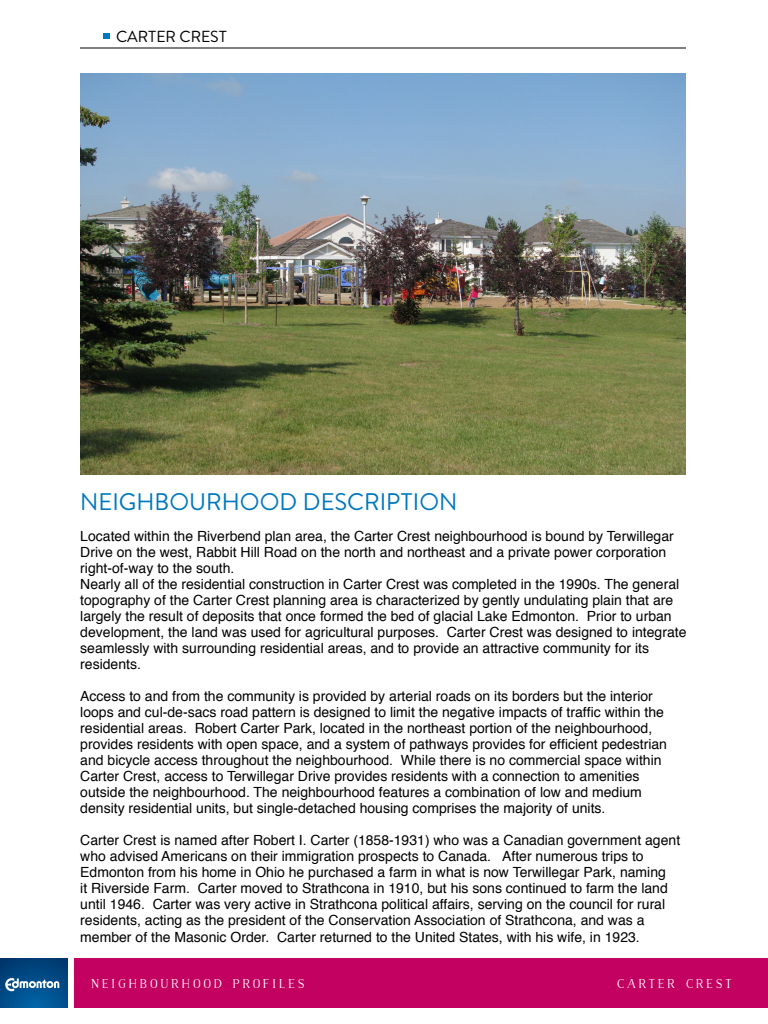
<style>
.page{position:relative;width:768px;height:1024px;background:#fff}
.page>*{position:absolute;margin:0;border:0;box-sizing:border-box;transform-origin:0 0}
.t1{font:24px "Brandon Text";color:#0078bf}
.t2{font:16px "Brandon Text";color:#000}
.t3{font:14px/16px "Helvetica";color:#000}
.t4{font:700 12px "Naive";letter-spacing:.2em;color:#fff}
</style>
<div class="page">
<div style="left:0;top:958px;width:68px;height:50px;background:linear-gradient(to bottom,#00396f,#015999)"></div>
<svg style="left:5px;top:978px;width:54px;height:13px"></svg>
<div style="left:74px;top:958px;width:694px;height:50px;background:#c30161"></div>
<hr style="left:80px;top:48px;width:606px;height:1px;background:#000">
<svg style="left:104px;top:34px;width:6px;height:5px"></svg>
<img style="left:80px;top:73px;width:606px;height:402px">
<p class="t2" style="left:116px;top:25px;width:112px">CARTER CREST</p>
<h1 class="t1" style="left:80px;top:485px;width:379px">NEIGHBOURHOOD DESCRIPTION</h1>
<p class="t3" style="left:80px;top:529px;width:608px">Located within the Riverbend plan area, the Carter Crest neighbourhood is bound by Terwillegar Drive on the west, Rabbit Hill Road on the north and northeast and a private power corporation right-of-way to the south.<br>Nearly all of the residential construction in Carter Crest was completed in the 1990s. The general topography of the Carter Crest planning area is characterized by gently undulating plain that are largely the result of deposits that once formed the bed of glacial Lake Edmonton. Prior to urban development, the land was used for agricultural purposes. Carter Crest was designed to integrate seamlessly with surrounding residential areas, and to provide an attractive community for its residents.</p>
<p class="t3" style="left:80px;top:689px;width:588px">Access to and from the community is provided by arterial roads on its borders but the interior loops and cul-de-sacs road pattern is designed to limit the negative impacts of traffic within the residential areas. Robert Carter Park, located in the northeast portion of the neighbourhood, provides residents with open space, and a system of pathways provides for efficient pedestrian and bicycle access throughout the neighbourhood. While there is no commercial space within Carter Crest, access to Terwillegar Drive provides residents with a connection to amenities outside the neighbourhood. The neighbourhood features a combination of low and medium density residential units, but single-detached housing comprises the majority of units.</p>
<p class="t3" style="left:80px;top:833px;width:601px">Carter Crest is named after Robert I. Carter (1858-1931) who was a Canadian government agent who advised Americans on their immigration prospects to Canada. After numerous trips to Edmonton from his home in Ohio he purchased a farm in what is now Terwillegar Park, naming<br>it Riverside Farm. Carter moved to Strathcona in 1910, but his sons continued to farm the land until 1946. Carter was very active in Strathcona political affairs, serving on the council for rural residents, acting as the president of the Conservation Association of Strathcona, and was a member of the Masonic Order. Carter returned to the United States, with his wife, in 1923.</p>
<p class="t4" style="left:91px;top:976px;width:215px">NEIGHBOURHOOD PROFILES</p>
<p class="t4" style="left:617px;top:976px;width:117px">CARTER CREST</p>
</div>
